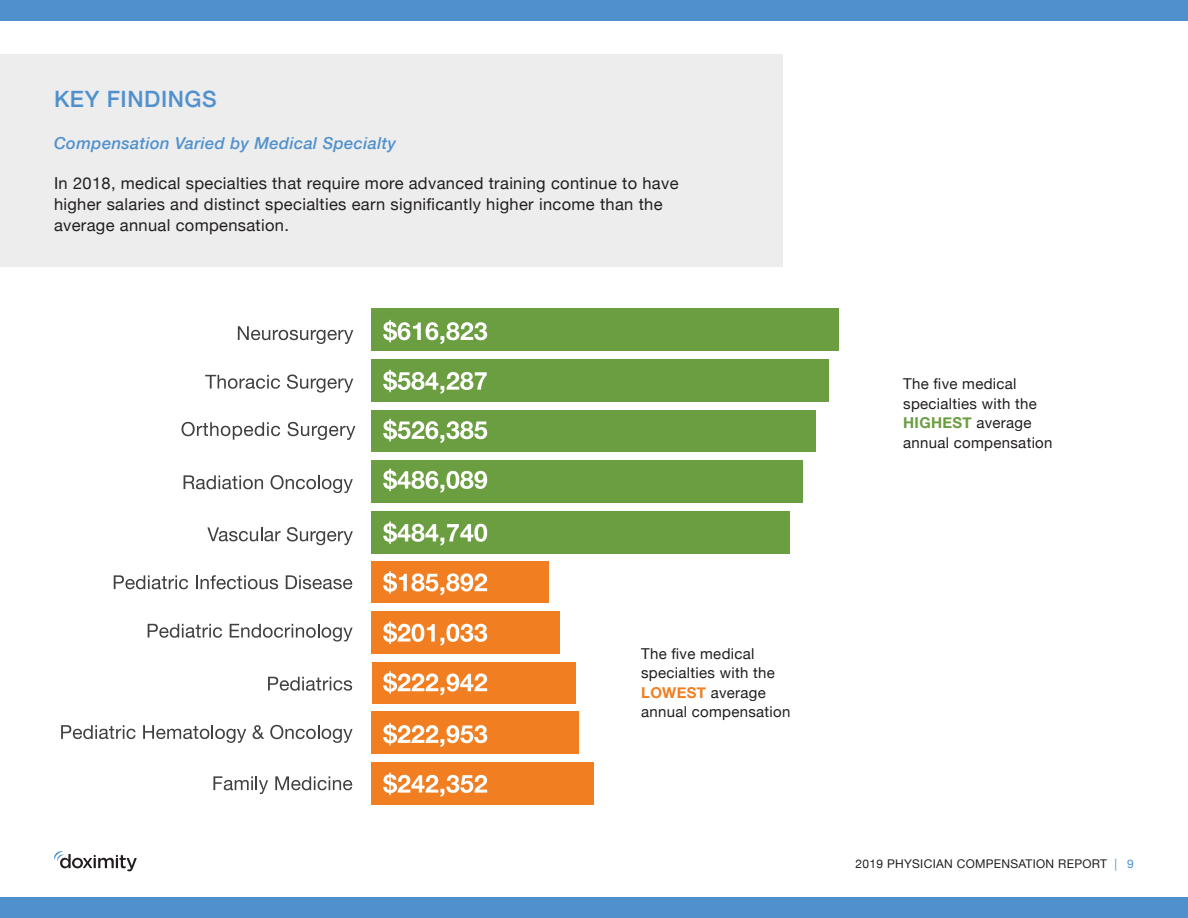
<style>
.page{position:relative;width:1188px;height:918px;background:#fff}
.page>*{position:absolute;margin:0;border:0;box-sizing:border-box;transform-origin:0 0}
.t1{font:500 22.5px "Helvetica Neue";letter-spacing:.025em;color:#5091cd}
.t2{font:16.5px/21px "Helvetica Neue";letter-spacing:.02em;color:#221e1f}
.t3{font:italic 500 16.5px "Helvetica Neue";letter-spacing:.025em;color:#5091cd}
.t4{font:15px/19.5px "Helvetica Neue";letter-spacing:.02em;color:#221e1f}
.t5{font:12px "Helvetica Neue";letter-spacing:.025em;color:#221e1f}
.s1{font-weight:700;color:#6b9d41}
.s2{font-weight:700;color:#f17e21}
.s3{color:#5091cd}
</style>
<div class="page">
<div style="left:0;top:54px;width:783px;height:213px;background:#ededee"></div>
<svg style="left:54px;top:851px;width:83px;height:20px"></svg>
<div style="left:0;top:0;width:1188px;height:20px;background:#5091cd"></div>
<div style="left:0;top:898px;width:1188px;height:20px;background:#5091cd"></div>
<svg style="left:238px;top:326px;width:115px;height:18px"></svg>
<svg style="left:205px;top:375px;width:75px;height:14px"></svg>
<svg style="left:287px;top:375px;width:66px;height:18px"></svg>
<div style="left:371px;top:308px;width:467px;height:43px;background:#6b9d41"></div>
<div style="left:371px;top:359px;width:458px;height:43px;background:#6b9d41"></div>
<div style="left:371px;top:410px;width:445px;height:42px;background:#6b9d41"></div>
<div style="left:371px;top:460px;width:431px;height:43px;background:#6b9d41"></div>
<div style="left:371px;top:511px;width:419px;height:42px;background:#6b9d41"></div>
<div style="left:371px;top:561px;width:178px;height:42px;background:#f17e21"></div>
<div style="left:371px;top:611px;width:188px;height:43px;background:#f17e21"></div>
<div style="left:372px;top:662px;width:204px;height:42px;background:#f17e21"></div>
<div style="left:371px;top:711px;width:208px;height:43px;background:#f17e21"></div>
<div style="left:371px;top:763px;width:223px;height:42px;background:#f17e21"></div>
<svg style="left:184px;top:475px;width:79px;height:14px"></svg>
<svg style="left:271px;top:475px;width:82px;height:18px"></svg>
<svg style="left:207px;top:527px;width:74px;height:14px"></svg>
<svg style="left:287px;top:527px;width:66px;height:18px"></svg>
<svg style="left:114px;top:575px;width:74px;height:14px"></svg>
<svg style="left:196px;top:575px;width:82px;height:14px"></svg>
<svg style="left:286px;top:575px;width:66px;height:14px"></svg>
<svg style="left:148px;top:624px;width:74px;height:14px"></svg>
<svg style="left:230px;top:624px;width:123px;height:18px"></svg>
<svg style="left:268px;top:677px;width:84px;height:14px"></svg>
<svg style="left:61px;top:725px;width:75px;height:14px"></svg>
<svg style="left:143px;top:725px;width:103px;height:18px"></svg>
<svg style="left:253px;top:725px;width:11px;height:14px"></svg>
<svg style="left:270px;top:725px;width:83px;height:18px"></svg>
<svg style="left:213px;top:776px;width:55px;height:18px"></svg>
<svg style="left:275px;top:776px;width:77px;height:14px"></svg>
<svg style="left:383px;top:320px;width:104px;height:24px"></svg>
<svg style="left:383px;top:370px;width:104px;height:24px"></svg>
<svg style="left:383px;top:419px;width:104px;height:24px"></svg>
<svg style="left:383px;top:469px;width:104px;height:24px"></svg>
<svg style="left:383px;top:521px;width:104px;height:25px"></svg>
<svg style="left:383px;top:571px;width:104px;height:24px"></svg>
<svg style="left:383px;top:621px;width:104px;height:25px"></svg>
<svg style="left:383px;top:671px;width:104px;height:24px"></svg>
<svg style="left:383px;top:723px;width:104px;height:24px"></svg>
<svg style="left:383px;top:773px;width:104px;height:24px"></svg>
<svg style="left:182px;top:422px;width:98px;height:18px"></svg>
<svg style="left:288px;top:422px;width:67px;height:18px"></svg>
<h1 class="t1" style="left:54px;top:81px;width:164px">KEY FINDINGS</h1>
<p class="t3" style="left:54px;top:129px;width:343px">Compensation Varied by Medical Specialty</p>
<p class="t2" style="left:54px;top:174px;width:626px">In 2018, medical specialties that require more advanced training continue to have higher salaries and distinct specialties earn significantly higher income than the average annual compensation.</p>
<p class="t4" style="left:903px;top:375px;width:151px">The five medical specialties with the<br><span class="s1">HIGHEST</span> average annual compensation</p>
<p class="t4" style="left:641px;top:645px;width:151px">The five medical specialties with the<br><span class="s2">LOWEST</span> average annual compensation</p>
<p class="t5" style="left:856px;top:855px;width:280px">2019 PHYSICIAN COMPENSATION REPORT <span class="s3">| 9</span></p>
</div>
